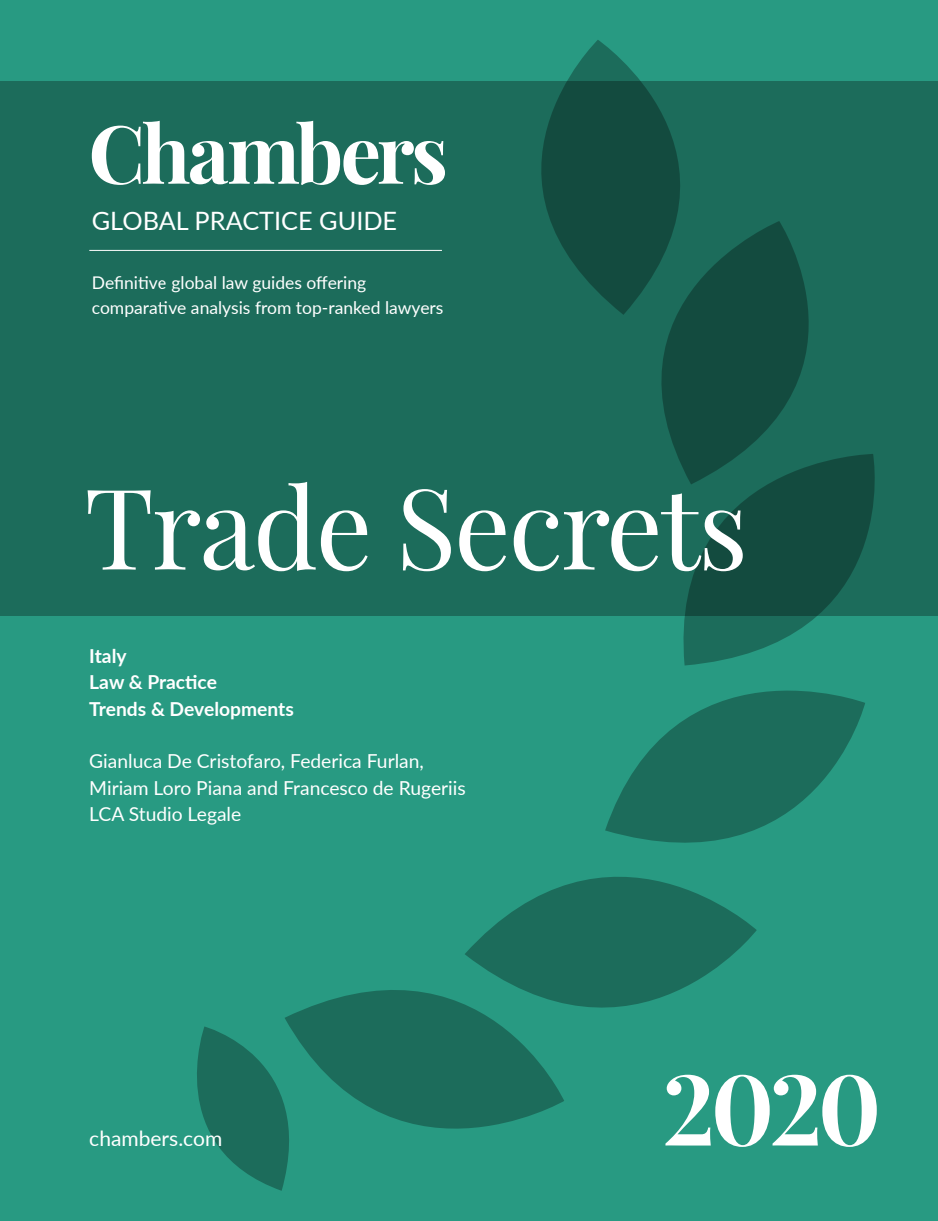
<style>
.page{position:relative;width:938px;height:1221px;background:#fff}
.page>*{position:absolute;margin:0;border:0;box-sizing:border-box;transform-origin:0 0}
.t1{font:112px "Playfair Display";letter-spacing:-.02em;color:#fff}
.t2{font:700 98px "Playfair Display";color:#fff}
.t3{font:25.38px "Lato";color:#fff}
.t4{font:21px "Lato";color:#fff}
.t5{font:19.25px/26.2px "Lato";color:#fff}
.t6{font:700 19.25px "Lato";color:#fff}
.t7{font:17.5px "Lato";color:#fff}
</style>
<div class="page">
<div style="left:0;top:0;width:938px;height:1220px;background:#289a82"></div>
<div style="left:0;top:81px;width:938px;height:534px;background:#1c6c5b"></div>
<svg style="left:197px;top:1026px;width:87px;height:164px"></svg>
<svg style="left:541px;top:40px;width:139px;height:244px;fill:#134b3f"></svg>
<svg style="left:590px;top:221px;width:219px;height:233px;fill:#134b3f"></svg>
<svg style="left:667px;top:454px;width:209px;height:178px"></svg>
<svg style="left:284px;top:990px;width:280px;height:191px"></svg>
<svg style="left:620px;top:632px;width:245px;height:197px"></svg>
<svg style="left:464px;top:795px;width:292px;height:291px"></svg>
<svg style="left:92px;top:121px;width:353px;height:64px"></svg>
<hr style="left:89px;top:250px;width:353px;height:1px;background:#fff">
<p class="t3" style="left:92px;top:203px;width:307px">GLOBAL PRACTICE GUIDE</p>
<p class="t7" style="left:92px;top:270px;width:276px">Definitive global law guides offering</p>
<p class="t7" style="left:92px;top:294px;width:353px">comparative analysis from top-ranked lawyers</p>
<p class="t1" style="left:84px;top:457px;width:665px">Trade Secrets</p>
<p class="t6" style="left:89px;top:642px;width:39px">Italy</p>
<p class="t6" style="left:89px;top:668px;width:129px">Law &amp; Practice</p>
<p class="t6" style="left:89px;top:694px;width:206px">Trends &amp; Developments</p>
<p class="t5" style="left:89px;top:747px;width:378px">Gianluca De Cristofaro, Federica Furlan,<br>Miriam Loro Piana and Francesco de Rugeriis<br>LCA Studio Legale</p>
<p class="t4" style="left:89px;top:1123px;width:134px">chambers.com</p>
<p class="t2" style="left:662px;top:1046px;width:220px">2020</p>
</div>
